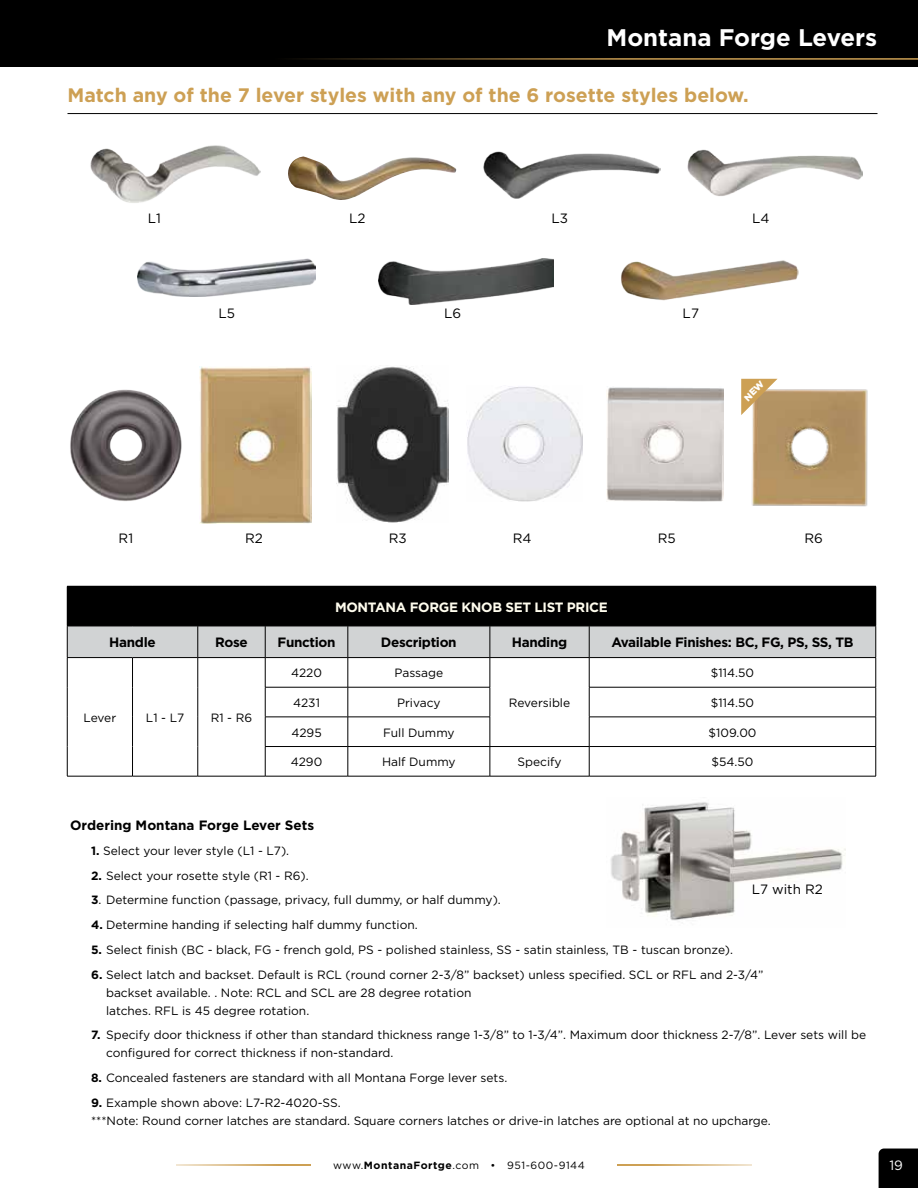
<style>
.page{position:relative;width:918px;height:1188px;background:#fff}
.page>*{position:absolute;margin:0;border:0;box-sizing:border-box;transform-origin:0 0}
.t1{font:700 24px "Gotham";color:#fff}
.t2{font:700 19.5px "Gotham";color:#cda054}
.t3{font:700 13.5px "Gotham";letter-spacing:-.025em;color:#000}
.t4{font:13.5px "Gotham";color:#000}
.t5{font:700 13.5px "Gotham";color:#000}
.t6{font:700 13.5px "Gotham";letter-spacing:-.025em;color:#fffdee}
.t7{font:13.5px "Gotham";color:#fff}
.t8{font:12px/18px "Gotham";color:#000}
.t9{font:10.5px "Gotham";letter-spacing:.05em;color:#000}
.s1{font-weight:700}
</style>
<div class="page">
<div style="left:0;top:0;width:918px;height:68px;background:#000"></div>
<img style="left:745px;top:378px;width:123px;height:129px">
<img style="left:90px;top:145px;width:170px;height:58px">
<img style="left:288px;top:156px;width:168px;height:44px">
<img style="left:483px;top:151px;width:178px;height:48px">
<img style="left:687px;top:149px;width:175px;height:47px">
<img style="left:138px;top:258px;width:178px;height:38px">
<img style="left:621px;top:260px;width:178px;height:41px">
<img style="left:379px;top:259px;width:174px;height:45px">
<img style="left:70px;top:389px;width:112px;height:112px">
<img style="left:199px;top:367px;width:112px;height:157px">
<img style="left:336px;top:366px;width:112px;height:157px">
<img style="left:467px;top:386px;width:116px;height:116px">
<img style="left:607px;top:387px;width:117px;height:115px">
<img style="left:610px;top:802px;width:235px;height:119px">
<div style="left:67px;top:586px;width:809px;height:40px;background:#000"></div>
<hr style="left:876px;top:586px;width:1px;height:40px;background:#000">
<svg style="left:67px;top:626px;width:810px;height:61px"></svg>
<hr style="left:67px;top:687px;width:1px;height:30px;background:#000">
<hr style="left:132px;top:687px;width:1px;height:30px;background:#000">
<hr style="left:198px;top:687px;width:1px;height:30px;background:#000">
<hr style="left:265px;top:687px;width:83px;height:1px;background:#000">
<hr style="left:265px;top:687px;width:1px;height:30px;background:#000">
<hr style="left:348px;top:687px;width:142px;height:1px;background:#000">
<hr style="left:348px;top:687px;width:1px;height:30px;background:#000">
<hr style="left:490px;top:687px;width:1px;height:30px;background:#000">
<hr style="left:589px;top:687px;width:287px;height:1px;background:#000">
<hr style="left:589px;top:687px;width:1px;height:30px;background:#000">
<hr style="left:876px;top:687px;width:1px;height:30px;background:#000">
<hr style="left:67px;top:717px;width:1px;height:30px;background:#000">
<hr style="left:132px;top:717px;width:1px;height:30px;background:#000">
<hr style="left:198px;top:717px;width:1px;height:30px;background:#000">
<hr style="left:265px;top:717px;width:83px;height:1px;background:#000">
<hr style="left:348px;top:717px;width:142px;height:1px;background:#000">
<hr style="left:589px;top:717px;width:287px;height:1px;background:#000">
<svg style="left:67px;top:747px;width:1px;height:29px"></svg>
<svg style="left:132px;top:747px;width:1px;height:29px"></svg>
<svg style="left:198px;top:747px;width:1px;height:29px"></svg>
<hr style="left:265px;top:746px;width:83px;height:1px;background:#000">
<svg style="left:265px;top:717px;width:1px;height:59px"></svg>
<hr style="left:348px;top:746px;width:142px;height:1px;background:#000">
<svg style="left:348px;top:717px;width:1px;height:59px"></svg>
<hr style="left:490px;top:746px;width:99px;height:1px;background:#000">
<svg style="left:490px;top:717px;width:1px;height:59px"></svg>
<hr style="left:589px;top:746px;width:287px;height:1px;background:#000">
<svg style="left:589px;top:717px;width:1px;height:59px"></svg>
<svg style="left:876px;top:717px;width:1px;height:59px"></svg>
<hr style="left:67px;top:776px;width:66px;height:1px;background:#000">
<hr style="left:133px;top:776px;width:65px;height:1px;background:#000">
<hr style="left:198px;top:776px;width:67px;height:1px;background:#000">
<hr style="left:265px;top:776px;width:83px;height:1px;background:#000">
<hr style="left:348px;top:776px;width:142px;height:1px;background:#000">
<hr style="left:490px;top:776px;width:99px;height:1px;background:#000">
<hr style="left:589px;top:776px;width:287px;height:1px;background:#000">
<hr style="left:68px;top:113px;width:810px;height:1px;background:#000">
<div style="left:879px;top:1149px;width:39px;height:39px;background:#000"></div>
<hr style="left:67px;top:58px;width:851px;height:2px;background:#cda054">
<hr style="left:176px;top:1164px;width:135px;height:2px;background:#cda054">
<hr style="left:617px;top:1164px;width:135px;height:2px;background:#cda054">
<svg style="left:741px;top:379px;width:37px;height:36px"></svg>
<h1 class="t1" style="left:607px;top:21px;width:272px">Montana Forge Levers</h1>
<h2 class="t2" style="left:68px;top:82px;width:683px">Match any of the 7 lever styles with any of the 6 rosette styles below.</h2>
<p class="t4" style="left:148px;top:210px;width:15px">L1</p>
<p class="t4" style="left:349px;top:210px;width:18px">L2</p>
<p class="t4" style="left:551px;top:210px;width:18px">L3</p>
<p class="t4" style="left:752px;top:210px;width:19px">L4</p>
<p class="t4" style="left:218px;top:304px;width:18px">L5</p>
<p class="t4" style="left:444px;top:304px;width:19px">L6</p>
<p class="t4" style="left:683px;top:304px;width:18px">L7</p>
<p class="t4" style="left:119px;top:530px;width:16px">R1</p>
<p class="t4" style="left:245px;top:530px;width:19px">R2</p>
<p class="t4" style="left:389px;top:530px;width:20px">R3</p>
<p class="t4" style="left:513px;top:530px;width:20px">R4</p>
<p class="t4" style="left:658px;top:530px;width:19px">R5</p>
<p class="t4" style="left:805px;top:530px;width:20px">R6</p>
<p class="t6" style="left:335px;top:598px;width:274px">MONTANA FORGE KNOB SET LIST PRICE</p>
<p class="t3" style="left:109px;top:633px;width:48px">Handle</p>
<p class="t3" style="left:215px;top:633px;width:34px">Rose</p>
<p class="t3" style="left:278px;top:633px;width:59px">Function</p>
<p class="t3" style="left:381px;top:633px;width:77px">Description</p>
<p class="t3" style="left:512px;top:633px;width:57px">Handing</p>
<p class="t3" style="left:611px;top:633px;width:244px">Available Finishes: BC, FG, PS, SS, TB</p>
<p class="t8" style="left:84px;top:708px;width:34px">Lever</p>
<p class="t8" style="left:146px;top:708px;width:40px">L1 - L7</p>
<p class="t8" style="left:211px;top:708px;width:43px">R1 - R6</p>
<p class="t8" style="left:291px;top:664px;width:33px">4220</p>
<p class="t8" style="left:395px;top:664px;width:50px">Passage</p>
<p class="t8" style="left:711px;top:664px;width:45px">$114.50</p>
<p class="t8" style="left:293px;top:693px;width:28px">4231</p>
<p class="t8" style="left:397px;top:693px;width:45px">Privacy</p>
<p class="t8" style="left:711px;top:693px;width:45px">$114.50</p>
<p class="t8" style="left:291px;top:723px;width:32px">4295</p>
<p class="t8" style="left:383px;top:723px;width:73px">Full Dummy</p>
<p class="t8" style="left:709px;top:723px;width:50px">$109.00</p>
<p class="t8" style="left:291px;top:753px;width:33px">4290</p>
<p class="t8" style="left:382px;top:753px;width:75px">Half Dummy</p>
<p class="t8" style="left:517px;top:753px;width:46px">Specify</p>
<p class="t8" style="left:712px;top:753px;width:43px">$54.50</p>
<p class="t8" style="left:509px;top:693px;width:63px">Reversible</p>
<p class="t5" style="left:70px;top:816px;width:246px">Ordering Montana Forge Lever Sets</p>
<p class="t8" style="left:91px;top:841px;width:200px"><span class="s1">1.</span> Select your lever style (L1 - L7).</p>
<p class="t8" style="left:91px;top:866px;width:219px"><span class="s1">2.</span> Select your rosette style (R1 - R6).</p>
<p class="t8" style="left:91px;top:891px;width:411px"><span class="s1">3</span>. Determine function (passage, privacy, full dummy, or half dummy).</p>
<p class="t8" style="left:91px;top:916px;width:328px"><span class="s1">4.</span> Determine handing if selecting half dummy function.</p>
<p class="t8" style="left:91px;top:940px;width:643px"><span class="s1">5.</span> Select finish (BC - black, FG - french gold, PS - polished stainless, SS - satin stainless, TB - tuscan bronze).</p>
<p class="t8" style="left:106px;top:965px;width:659px;text-indent:-15px"><span class="s1">6.</span> Select latch and backset. Default is RCL (round corner 2-3/8” backset) unless specified. SCL or RFL and 2-3/4” backset available. . Note: RCL and SCL are 28 degree rotation<br>latches. RFL is 45 degree rotation.</p>
<p class="t8" style="left:106px;top:1026px;width:762px;text-indent:-15px"><span class="s1">7.</span> Specify door thickness if other than standard thickness range 1-3/8” to 1-3/4”. Maximum door thickness 2-7/8”. Lever sets will be configured for correct thickness if non-standard.</p>
<p class="t8" style="left:91px;top:1069px;width:418px"><span class="s1">8.</span> Concealed fasteners are standard with all Montana Forge lever sets.</p>
<p class="t8" style="left:91px;top:1093px;width:681px"><span class="s1">9.</span> Example shown above: L7-R2-4020-SS.<br>***Note: Round corner latches are standard. Square corners latches or drive-in latches are optional at no upcharge.</p>
<p class="t4" style="left:752px;top:881px;width:73px">L7 with R2</p>
<p class="t9" style="left:333px;top:1158px;width:253px">www.<span class="s1">MontanaFortge</span>.com • 951-600-9144</p>
<p class="t7" style="left:889px;top:1156px;width:15px">19</p>
</div>
